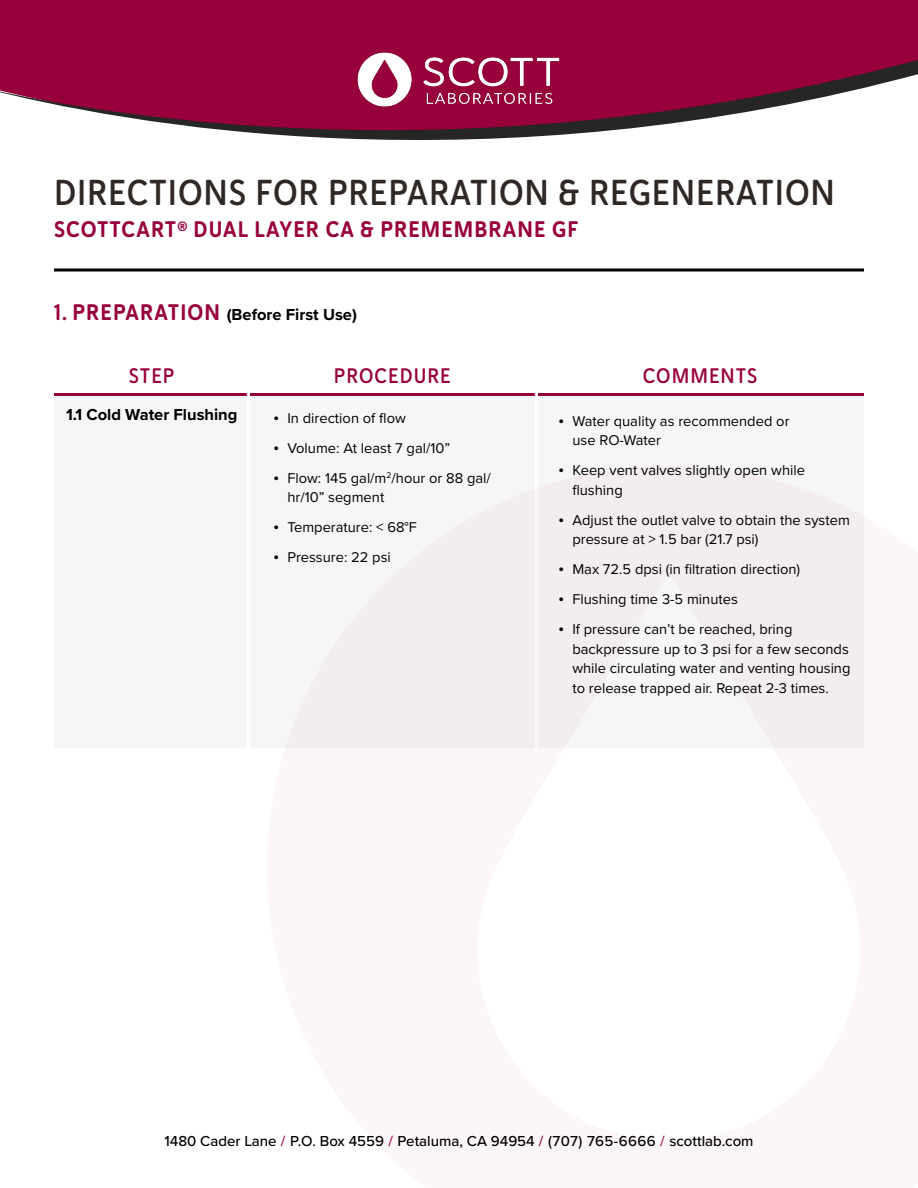
<style>
.page{position:relative;width:918px;height:1188px;background:#fff}
.page>*{position:absolute;margin:0;border:0;box-sizing:border-box;transform-origin:0 0}
.t1{font:36px "Haboro Soft Con Dem";letter-spacing:.025em;color:#2f2824}
.t2{font:22.5px "Haboro Soft Con Bol";letter-spacing:.05em;color:#98003b}
.t3{font:21px "Haboro Soft Con Dem";letter-spacing:.05em;color:#98003b}
.t4{font:700 16.5px "Proxima Nova";color:#000}
.t5{font:500 15px "Proxima Nova";color:#000}
.t6{font:14.7px/19.5px "Proxima Nova";color:#000}
.s1{font-family:"Haboro Soft Con Bol";font-weight:400;font-size:22.5px;color:#98003b}
.s2{font-family:"Myriad Pro";font-size:18px}
.s3{color:#98003b}
</style>
<div class="page">
<svg style="left:285px;top:466px;width:579px;height:282px;fill:#f3eeed"></svg>
<hr style="left:54px;top:393px;width:193px;height:3px;background:#98003b">
<hr style="left:250px;top:393px;width:285px;height:3px;background:#98003b">
<hr style="left:538px;top:393px;width:326px;height:3px;background:#98003b">
<hr style="left:535px;top:394px;width:3px;height:354px;background:#fff">
<svg style="left:54px;top:268px;width:810px;height:4px;background:#3f3f3f"></svg>
<div style="left:0;top:0;width:918px;height:57px;background:#98003b"></div>
<svg style="left:0;top:57px;width:918px;height:83px;fill:#98003b"></svg>
<img style="left:354px;top:48px;width:209px;height:62px">
<h1 class="t1" style="left:54px;top:169px;width:783px">DIRECTIONS FOR PREPARATION &amp; REGENERATION</h1>
<h2 class="t2" style="left:54px;top:214px;width:526px">SCOTTCART<sup>®</sup> DUAL LAYER CA &amp; PREMEMBRANE GF</h2>
<p class="t4" style="left:54px;top:303px;width:304px"><span class="s1">1. PREPARATION</span> (Before First Use)</p>
<h3 class="t3" style="left:129px;top:361px;width:47px">STEP</h3>
<h3 class="t3" style="left:334px;top:361px;width:118px">PROCEDURE</h3>
<h3 class="t3" style="left:643px;top:361px;width:116px">COMMENTS</h3>
<p class="t4" style="left:66px;top:402px;width:173px">1.1 Cold Water Flushing</p>
<p class="t6" style="left:274px;top:407px;width:134px"><span class="s2">•</span> In direction of flow</p>
<p class="t6" style="left:274px;top:437px;width:178px"><span class="s2">•</span> Volume: At least 7 gal/10”</p>
<p class="t6" style="left:287px;top:467px;width:205px;text-indent:-13px"><span class="s2">•</span> Flow: 145 gal/m<sup>2</sup>/hour or 88 gal/ hr/10” segment</p>
<p class="t6" style="left:274px;top:517px;width:145px"><span class="s2">•</span> Temperature: &lt; 68°F</p>
<p class="t6" style="left:274px;top:547px;width:118px"><span class="s2">•</span> Pressure: 22 psi</p>
<p class="t6" style="left:572px;top:410px;width:219px;text-indent:-14px"><span class="s2">•</span> Water quality as recommended or use RO-Water</p>
<p class="t6" style="left:572px;top:460px;width:234px;text-indent:-14px"><span class="s2">•</span> Keep vent valves slightly open while flushing</p>
<p class="t6" style="left:572px;top:509px;width:279px;text-indent:-14px"><span class="s2">•</span> Adjust the outlet valve to obtain the system pressure at &gt; 1.5 bar (21.7 psi)</p>
<p class="t6" style="left:559px;top:559px;width:243px"><span class="s2">•</span> Max 72.5 dpsi (in filtration direction)</p>
<p class="t6" style="left:559px;top:589px;width:181px"><span class="s2">•</span> Flushing time 3-5 minutes</p>
<p class="t6" style="left:572px;top:619px;width:280px;text-indent:-14px"><span class="s2">•</span> If pressure can’t be reached, bring backpressure up to 3 psi for a few seconds while circulating water and venting housing to release trapped air. Repeat 2-3 times.</p>
<p class="t5" style="left:164px;top:1130px;width:591px">1480 Cader Lane <span class="s3">/</span> P.O. Box 4559 <span class="s3">/</span> Petaluma, CA 94954 <span class="s3">/</span> (707) 765-6666 <span class="s3">/</span> scottlab.com</p>
</div>
